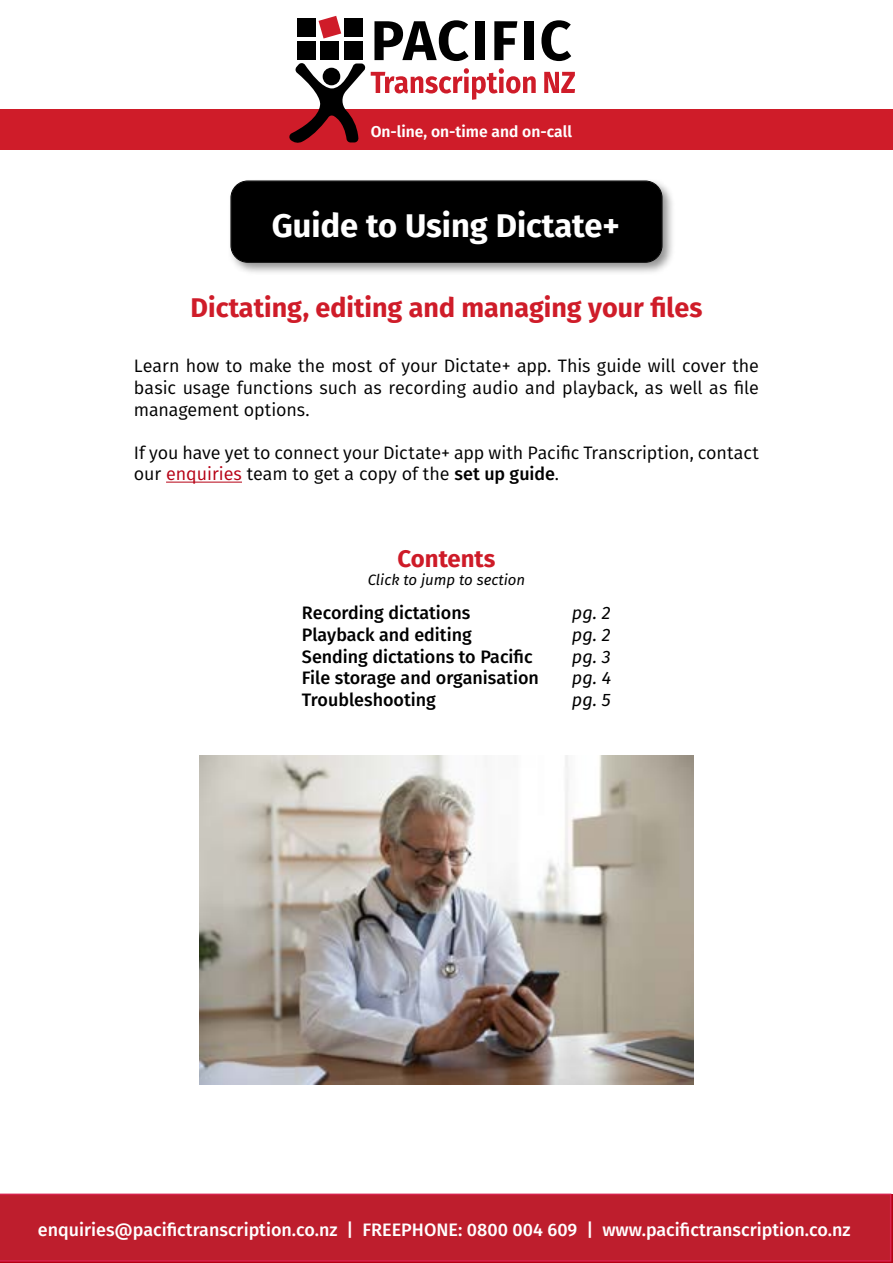
<style>
.page{position:relative;width:893px;height:1263px;background:#fff}
.page>*{position:absolute;margin:0;border:0;box-sizing:border-box;transform-origin:0 0}
.t1{font:700 32.7px "Fira Sans";color:#fff}
.t2{font:700 27px "Fira Sans";color:#cf1c29}
.t3{font:700 24px "Fira Sans";color:#ce1b28}
.t4{font:18px/21.6px "Fira Sans";color:#000;text-align:justify}
.t5{font:500 18px "Fira Sans";color:#000}
.t6{font:500 18px "Fira Sans";color:#fff}
.t7{font:18px "Fira Sans";color:#fff}
.t8{font:italic 18px "Fira Sans";color:#000}
.t9{font:600 15.75px "Fira Sans";color:#fff}
.t10{font:italic 15px "Fira Sans";color:#000}
.s1{color:#b60014}
.s2{font-weight:500}
</style>
<div class="page">
<div style="left:0;top:109px;width:893px;height:41px;background:#cf1c29"></div>
<div style="left:0;top:1195px;width:893px;height:68px;background:#ca1637"></div>
<svg style="left:289px;top:16px;width:286px;height:127px"></svg>
<hr style="left:166px;top:482px;width:76px;height:1px;background:#b60014">
<div style="left:229px;top:179px;width:447px;height:97px;background:#000;opacity:.44"></div>
<div style="left:231px;top:181px;width:431px;height:81px;background:#000;border-radius:16px"></div>
<div style="left:232px;top:182px;width:429px;height:80px;border:1px solid #000;border-radius:16px"></div>
<img style="left:200px;top:755px;width:493px;height:329px">
<div style="left:0;top:1193px;width:891px;height:68px;background:#be1e2d"></div>
<p class="t9" style="left:371px;top:119px;width:203px">On-line, on-time and on-call</p>
<h1 class="t1" style="left:272px;top:198px;width:350px">Guide to Using Dictate+</h1>
<h2 class="t2" style="left:191px;top:285px;width:513px">Dictating, editing and managing your files</h2>
<p class="t4" style="left:134px;top:355px;width:627px">Learn how to make the most of your Dictate+ app. This guide will cover the basic usage functions such as recording audio and playback, as well as file management options.</p>
<p class="t4" style="left:134px;top:441px;width:627px">If you have yet to connect your Dictate+ app with Pacific Transcription, contact our <span class="s1">enquiries</span> team to get a copy of the <span class="s2">set up guide</span>.</p>
<h3 class="t3" style="left:398px;top:539px;width:99px">Contents</h3>
<p class="t10" style="left:368px;top:568px;width:159px">Click to jump to section</p>
<p class="t5" style="left:302px;top:599px;width:170px">Recording dictations</p>
<p class="t8" style="left:572px;top:600px;width:40px">pg. 2</p>
<p class="t5" style="left:302px;top:620px;width:171px">Playback and editing</p>
<p class="t8" style="left:572px;top:621px;width:40px">pg. 2</p>
<p class="t5" style="left:302px;top:642px;width:232px">Sending dictations to Pacific</p>
<p class="t8" style="left:572px;top:643px;width:40px">pg. 3</p>
<p class="t5" style="left:302px;top:663px;width:238px">File storage and organisation</p>
<p class="t8" style="left:572px;top:664px;width:41px">pg. 4</p>
<p class="t5" style="left:302px;top:685px;width:135px">Troubleshooting</p>
<p class="t8" style="left:572px;top:686px;width:40px">pg. 5</p>
<p class="t7" style="left:161px;top:1207px;width:210px">FREEPHONE 0800 004 609</p>
<p class="t7" style="left:431px;top:1207px;width:325px">PO Box 00581 Newmarket Auckland 1149</p>
<p class="t6" style="left:38px;top:1215px;width:814px">enquiries@pacifictranscription.co.nz | FREEPHONE: 0800 004 609 | www.pacifictranscription.co.nz</p>
</div>
